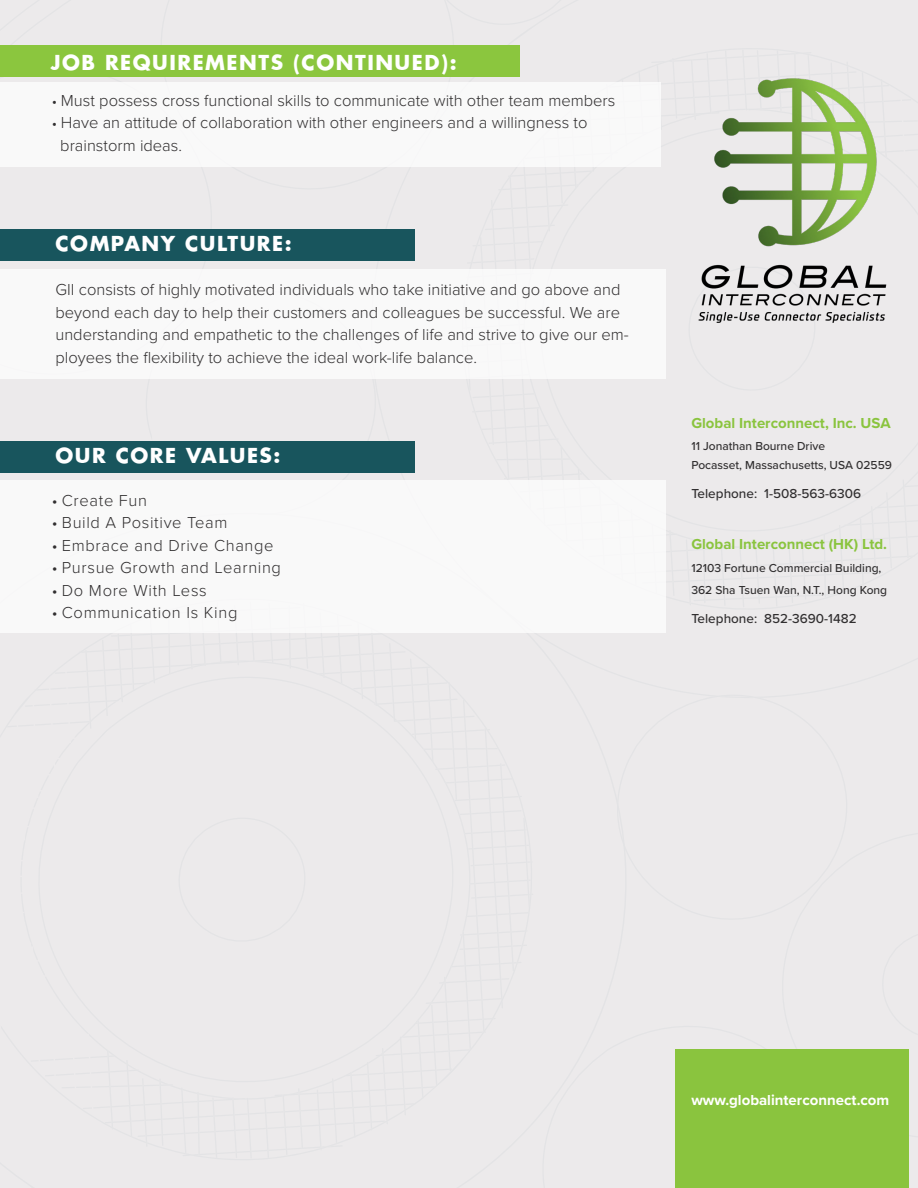
<style>
.page{position:relative;width:918px;height:1188px;background:#fff}
.page>*{position:absolute;margin:0;border:0;box-sizing:border-box;transform-origin:0 0}
.t1{font:700 20.1px "Futura";letter-spacing:.075em;color:#fff}
.t2{font:300 16.5px/22.5px "Proxima Nova";color:#312f30}
.t3{font:300 16.5px "Proxima Nova";letter-spacing:.04em;color:#312f30}
.t4{font:700 15px "Proxima Nova";color:#8ac43e}
.t5{font:700 15px "Proxima Nova";color:#fff}
.t6{font:500 13.5px "Proxima Nova";color:#312f30}
.t7{font:500 12px "Proxima Nova";color:#312f30}
.s1{font-size:15px}
</style>
<div class="page">
<div style="left:629px;top:1159px;width:289px;height:29px;background:#eceaeb"></div>
<div style="left:0;top:0;width:918px;height:50px;background:#eceaeb"></div>
<div style="left:7px;top:50px;width:911px;height:1109px;background:#eceaeb"></div>
<div style="left:0;top:633px;width:629px;height:555px;background:#eceaeb"></div>
<div style="left:675px;top:1050px;width:233px;height:138px;background:#8ac43e"></div>
<div style="left:0;top:229px;width:415px;height:31px;background:#18555d"></div>
<div style="left:0;top:269px;width:665px;height:109px;background:#fff"></div>
<div style="left:0;top:441px;width:415px;height:31px;background:#18555d"></div>
<div style="left:0;top:480px;width:665px;height:153px;background:#fff"></div>
<img style="left:694px;top:72px;width:206px;height:195px">
<img style="left:693px;top:254px;width:198px;height:73px">
<div style="left:0;top:82px;width:661px;height:84px;background:#fff"></div>
<div style="left:0;top:45px;width:519px;height:31px;background:#8bc63e"></div>
<p class="t1" style="left:51px;top:49px;width:407px">JOB REQUIREMENTS (CONTINUED):</p>
<p class="t2" style="left:52px;top:88px;width:565px"><span class="s1">•</span> Must possess cross functional skills to communicate with other team members</p>
<p class="t2" style="left:52px;top:111px;width:537px"><span class="s1">•</span> Have an attitude of collaboration with other engineers and a willingness to</p>
<p class="t2" style="left:60px;top:133px;width:123px">brainstorm ideas.</p>
<p class="t1" style="left:56px;top:229px;width:238px">COMPANY CULTURE:</p>
<p class="t2" style="left:56px;top:278px;width:575px">GII consists of highly motivated individuals who take initiative and go above and beyond each day to help their customers and colleagues be successful. We are understanding and empathetic to the challenges of life and strive to give our em&shy;ployees the flexibility to achieve the ideal work-life balance.</p>
<p class="t1" style="left:56px;top:442px;width:226px">OUR CORE VALUES:</p>
<p class="t3" style="left:52px;top:488px;width:97px">• Create Fun</p>
<p class="t3" style="left:52px;top:510px;width:177px">• Build A Positive Team</p>
<p class="t3" style="left:52px;top:533px;width:223px">• Embrace and Drive Change</p>
<p class="t3" style="left:52px;top:555px;width:231px">• Pursue Growth and Learning</p>
<p class="t3" style="left:52px;top:578px;width:157px">• Do More With Less</p>
<p class="t3" style="left:52px;top:600px;width:187px">• Communication Is King</p>
<p class="t4" style="left:691px;top:411px;width:201px">Global Interconnect, Inc. USA</p>
<p class="t7" style="left:691px;top:437px;width:135px">11 Jonathan Bourne Drive</p>
<p class="t7" style="left:691px;top:456px;width:202px">Pocasset, Massachusetts, USA 02559</p>
<p class="t6" style="left:691px;top:484px;width:171px">Telephone: 1-508-563-6306</p>
<p class="t4" style="left:691px;top:533px;width:197px">Global Interconnect (HK) Ltd.</p>
<p class="t7" style="left:691px;top:559px;width:192px">12103 Fortune Commercial Building,</p>
<p class="t7" style="left:691px;top:581px;width:197px">362 Sha Tsuen Wan, N.T., Hong Kong</p>
<p class="t6" style="left:691px;top:609px;width:167px">Telephone: 852-3690-1482</p>
<p class="t5" style="left:691px;top:1089px;width:199px">www.globalinterconnect.com</p>
</div>
